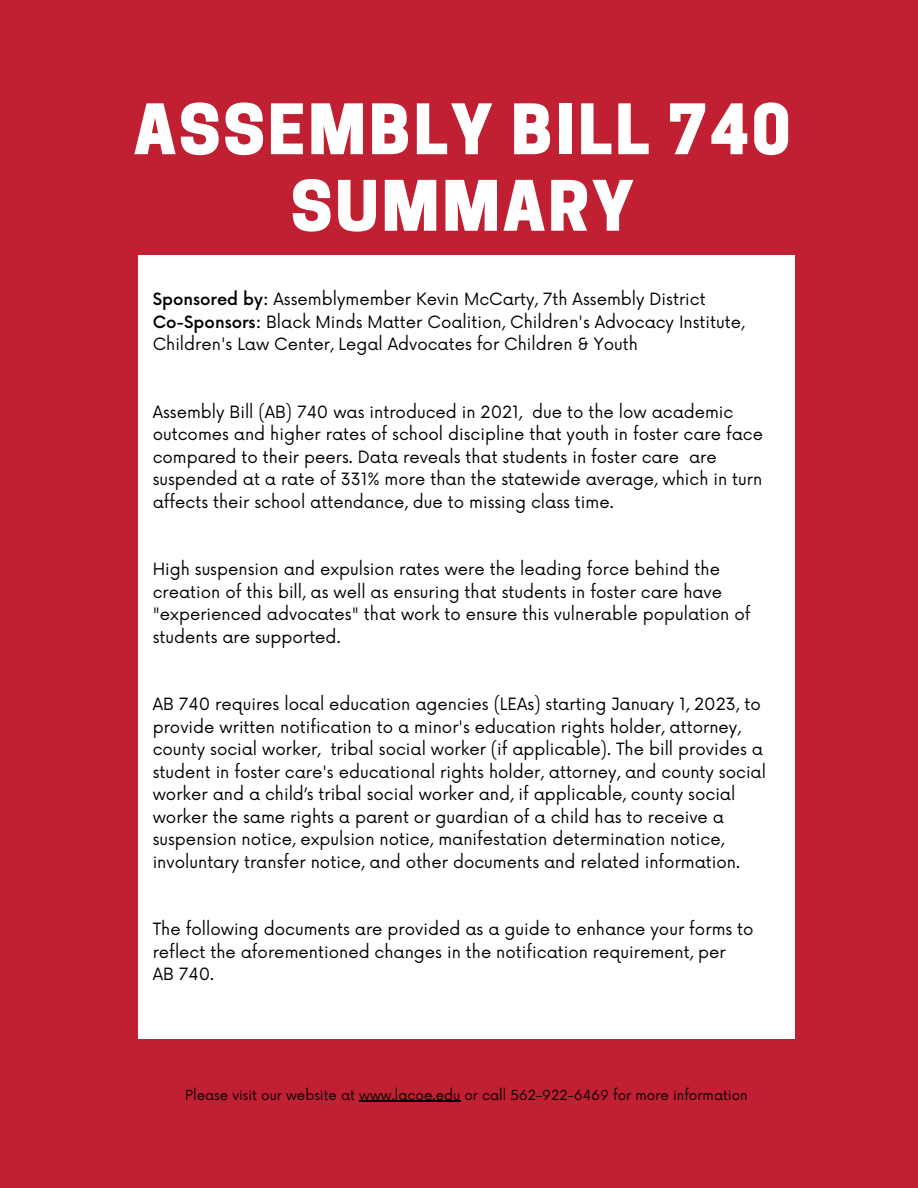
<style>
.page{position:relative;width:918px;height:1188px;background:#c12033}
.page>*{position:absolute;margin:0;border:0;box-sizing:border-box;transform-origin:0 0}
.t1{font:800 65.25px/76.5px "Cooper Hewitt";letter-spacing:.04em;color:#fff;text-align:center}
.t2{font:16.5px/22.5px "Now";color:#000}
.t3{font:13.5px "Now";color:#000}
.s1{font-weight:500}
</style>
<div class="page">
<div style="left:138px;top:255px;width:656px;height:783px;background:#fff"></div>
<hr style="left:359px;top:1101px;width:101px;height:1px;background:#000">
<h1 class="t1" style="left:134px;top:100px;width:658px">ASSEMBLY BILL 740<br>SUMMARY</h1>
<p class="t2" style="left:153px;top:289px;width:593px"><span class="s1">Sponsored by:</span> Assemblymember Kevin McCarty, 7th Assembly District<br><span class="s1">Co-Sponsors:</span> Black Minds Matter Coalition, Children's Advocacy Institute,<br>Children's Law Center, Legal Advocates for Children &amp; Youth</p>
<p class="t2" style="left:153px;top:401px;width:612px">Assembly Bill (AB) 740 was introduced in 2021, due to the low academic outcomes and higher rates of school discipline that youth in foster care face compared to their peers. Data reveals that students in foster care are suspended at a rate of 331% more than the statewide average, which in turn affects their school attendance, due to missing class time.</p>
<p class="t2" style="left:153px;top:559px;width:599px">High suspension and expulsion rates were the leading force behind the creation of this bill, as well as ensuring that students in foster care have "experienced advocates" that work to ensure this vulnerable population of students are supported.</p>
<p class="t2" style="left:153px;top:694px;width:615px">AB 740 requires local education agencies (LEAs) starting January 1, 2023, to provide written notification to a minor's education rights holder, attorney, county social worker, tribal social worker (if applicable). The bill provides a student in foster care's educational rights holder, attorney, and county social worker and a child’s tribal social worker and, if applicable, county social worker the same rights a parent or guardian of a child has to receive a suspension notice, expulsion notice, manifestation determination notice, involuntary transfer notice, and other documents and related information.</p>
<p class="t2" style="left:153px;top:919px;width:603px">The following documents are provided as a guide to enhance your forms to reflect the aforementioned changes in the notification requirement, per<br>AB 740.</p>
<p class="t3" style="left:185px;top:1087px;width:564px">Please visit our website at www.lacoe.edu or call 562-922-6469 for more information</p>
</div>
